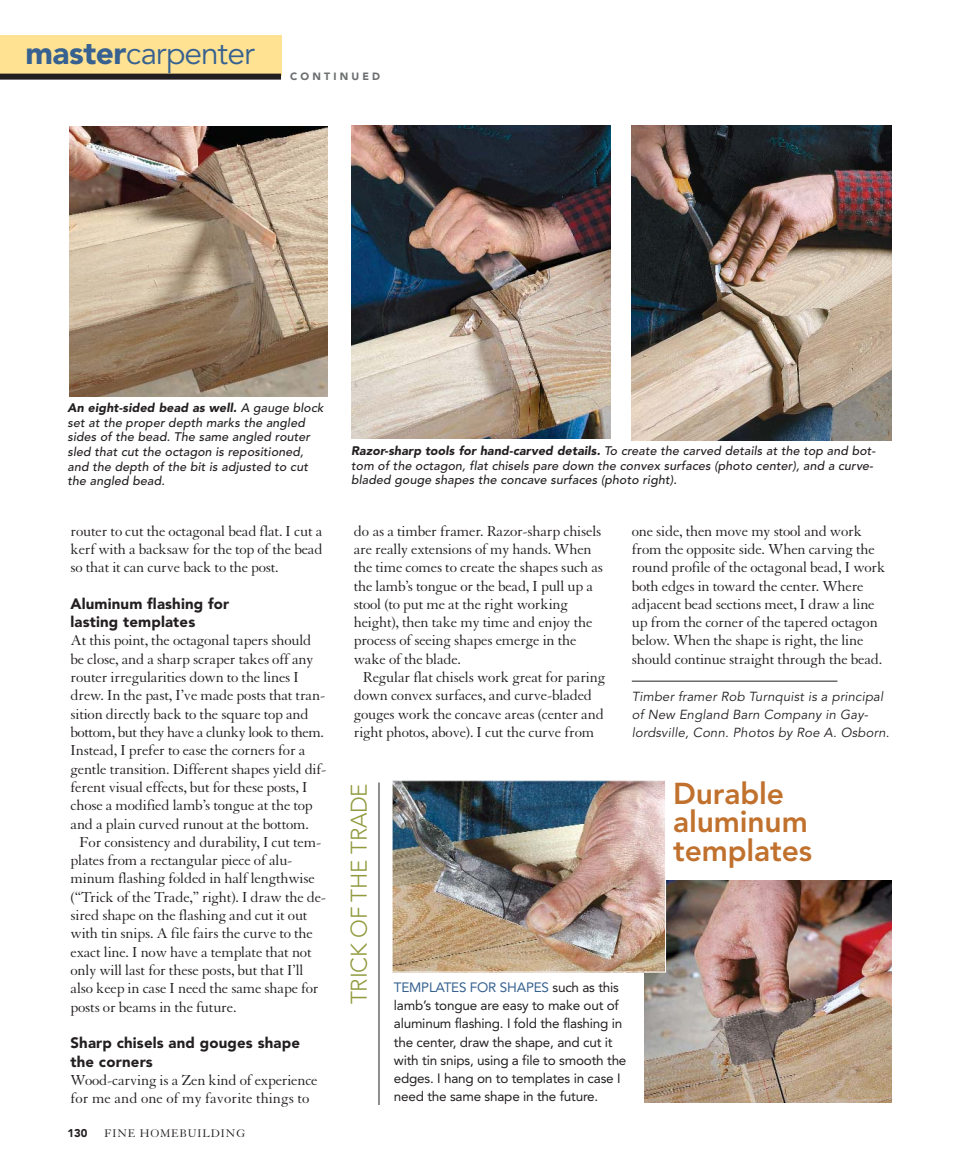
<style>
.page{position:relative;width:959px;height:1175px;background:#fff}
.page>*{position:absolute;margin:0;border:0;box-sizing:border-box;transform-origin:0 0}
.t1{font:31.65px "Avenir";letter-spacing:-.03em;color:#366190}
.t2{font:800 30px/28.5px "Avenir";letter-spacing:-.005em;color:#c1712e}
.t3{font:300 22.5px "Avenir";letter-spacing:-.01em;color:#919a3d}
.t4{font:15.75px/18.3px "Granjon";letter-spacing:-.015em;color:#231f20}
.t5{font:900 15px/18.3px "Avenir";letter-spacing:.01em;color:#231f20}
.t6{font:13.5px/18.3px "Avenir";letter-spacing:-.015em;color:#231f20}
.t7{font:italic 13.05px/18.3px "Avenir";letter-spacing:.015em;color:#231f20}
.t8{font:italic 500 12.3px/14.5px "Avenir";letter-spacing:.01em;color:#231f20}
.t9{font:12px "Granjon";letter-spacing:.07em;color:#231f20}
.t10{font:900 11.25px "Avenir";color:#231f20}
.t11{font:900 10.5px "Avenir";letter-spacing:.3em;color:#6c6e70}
.s1{font-weight:900}
.s2{color:#366190}
</style>
<div class="page">
<div style="left:0;top:35px;width:281px;height:41px;background:#ffe292"></div>
<div style="left:0;top:74px;width:281px;height:6px;background:#231f20"></div>
<hr style="left:379px;top:782px;width:1px;height:323px;background:#231f20">
<img style="left:644px;top:880px;width:247px;height:222px">
<img style="left:351px;top:126px;width:259px;height:313px">
<img style="left:632px;top:125px;width:259px;height:315px">
<hr style="left:632px;top:681px;width:205px;height:1px;background:#231f20">
<img style="left:69px;top:126px;width:258px;height:271px">
<img style="left:394px;top:782px;width:270px;height:188px">
<div style="left:392px;top:780px;width:274px;height:192px;border:1px solid #fff"></div>
<h1 class="t1" style="left:25px;top:40px;width:231px"><span class="s1">master</span>carpenter</h1>
<p class="t11" style="left:290px;top:72px;width:91px">CONTINUED</p>
<p class="t8" style="left:67px;top:402px;width:257px"><span class="s1">An eight-sided bead as well.</span> A gauge block set at the proper depth marks the angled sides of the bead. The same angled router sled that cut the octagon is repositioned, and the depth of the bit is adjusted to cut the angled bead.</p>
<p class="t4" style="left:70px;top:523px;width:253px;text-align:justify">router to cut the octagonal bead flat. I cut a kerf with a backsaw for the top of the bead so that it can curve back to the post.</p>
<p class="t5" style="left:70px;top:595px;width:160px">Aluminum flashing for lasting templates</p>
<p class="t4" style="left:70px;top:633px;width:242px">At this point, the octagonal tapers should</p>
<p class="t4" style="left:70px;top:651px;width:244px">be close, and a sharp scraper takes off any</p>
<p class="t4" style="left:70px;top:669px;width:230px">router irregularities down to the lines I</p>
<p class="t4" style="left:70px;top:687px;width:256px">drew. In the past, I’ve made posts that tran-</p>
<p class="t4" style="left:70px;top:706px;width:240px">sition directly back to the square top and</p>
<p class="t4" style="left:70px;top:724px;width:255px">bottom, but they have a clunky look to them.</p>
<p class="t4" style="left:70px;top:742px;width:236px">Instead, I prefer to ease the corners for a</p>
<p class="t4" style="left:70px;top:761px;width:257px">gentle transition. Different shapes yield dif-</p>
<p class="t4" style="left:70px;top:779px;width:239px">ferent visual effects, but for these posts, I</p>
<p class="t4" style="left:70px;top:797px;width:244px">chose a modified lamb’s tongue at the top</p>
<p class="t4" style="left:70px;top:816px;width:240px">and a plain curved runout at the bottom.</p>
<p class="t4" style="left:79px;top:834px;width:243px">For consistency and durability, I cut tem-</p>
<p class="t4" style="left:70px;top:852px;width:223px">plates from a rectangular piece of alu-</p>
<p class="t4" style="left:70px;top:870px;width:246px">minum flashing folded in half lengthwise</p>
<p class="t4" style="left:70px;top:889px;width:257px">(“Trick of the Trade,” right). I draw the de-</p>
<p class="t4" style="left:70px;top:907px;width:238px">sired shape on the flashing and cut it out</p>
<p class="t4" style="left:70px;top:925px;width:244px">with tin snips. A file fairs the curve to the</p>
<p class="t4" style="left:70px;top:944px;width:243px">exact line. I now have a template that not</p>
<p class="t4" style="left:70px;top:962px;width:234px">only will last for these posts, but that I’ll</p>
<p class="t4" style="left:70px;top:980px;width:250px">also keep in case I need the same shape for</p>
<p class="t4" style="left:70px;top:999px;width:167px">posts or beams in the future.</p>
<p class="t5" style="left:70px;top:1035px;width:231px">Sharp chisels and gouges shape the corners</p>
<p class="t4" style="left:70px;top:1072px;width:249px">Wood-carving is a Zen kind of experience for me and one of my favorite things to</p>
<p class="t10" style="left:68px;top:1128px;width:21px">130</p>
<p class="t9" style="left:104px;top:1128px;width:142px">FINE HOMEBUILDING</p>
<p class="t8" style="left:351px;top:445px;width:525px"><span class="s1">Razor-sharp tools for hand-carved details.</span> To create the carved details at the top and bot&shy;tom of the octagon, flat chisels pare down the convex surfaces (photo center), and a curve&shy;bladed gouge shapes the concave surfaces (photo right).</p>
<p class="t4" style="left:354px;top:523px;width:249px">do as a timber framer. Razor-sharp chisels</p>
<p class="t4" style="left:354px;top:541px;width:239px">are really extensions of my hands. When</p>
<p class="t4" style="left:354px;top:559px;width:251px">the time comes to create the shapes such as</p>
<p class="t4" style="left:354px;top:578px;width:241px">the lamb’s tongue or the bead, I pull up a</p>
<p class="t4" style="left:354px;top:596px;width:216px">stool (to put me at the right working</p>
<p class="t4" style="left:354px;top:614px;width:240px">height), then take my time and enjoy the</p>
<p class="t4" style="left:354px;top:633px;width:224px">process of seeing shapes emerge in the</p>
<p class="t4" style="left:354px;top:651px;width:109px">wake of the blade.</p>
<p class="t4" style="left:363px;top:669px;width:244px">Regular flat chisels work great for paring</p>
<p class="t4" style="left:354px;top:687px;width:240px">down convex surfaces, and curve-bladed</p>
<p class="t4" style="left:354px;top:706px;width:252px">gouges work the concave areas (center and</p>
<p class="t4" style="left:354px;top:724px;width:242px">right photos, above). I cut the curve from</p>
<p class="t4" style="left:632px;top:523px;width:255px">one side, then move my stool and work from the opposite side. When carving the round profile of the octagonal bead, I work both edges in toward the center. Where adjacent bead sections meet, I draw a line up from the corner of the tapered octagon below. When the shape is right, the line should continue straight through the bead.</p>
<p class="t7" style="left:632px;top:688px;width:259px">Timber framer Rob Turnquist is a principal of New England Barn Company in Gay&shy;lordsville, Conn. Photos by Roe A. Osborn.</p>
<h3 class="t3" style="left:349px;top:1004px;width:222px;rotate:-90deg">TRICK OF THE TRADE</h3>
<p class="t6" style="left:394px;top:978px;width:234px"><span class="s2">TEMPLATES FOR SHAPES</span> such as this lamb’s tongue are easy to make out of aluminum flashing. I fold the flashing in the center, draw the shape, and cut it with tin snips, using a file to smooth the edges. I hang on to templates in case I need the same shape in the future.</p>
<h2 class="t2" style="left:673px;top:781px;width:140px">Durable aluminum templates</h2>
</div>
